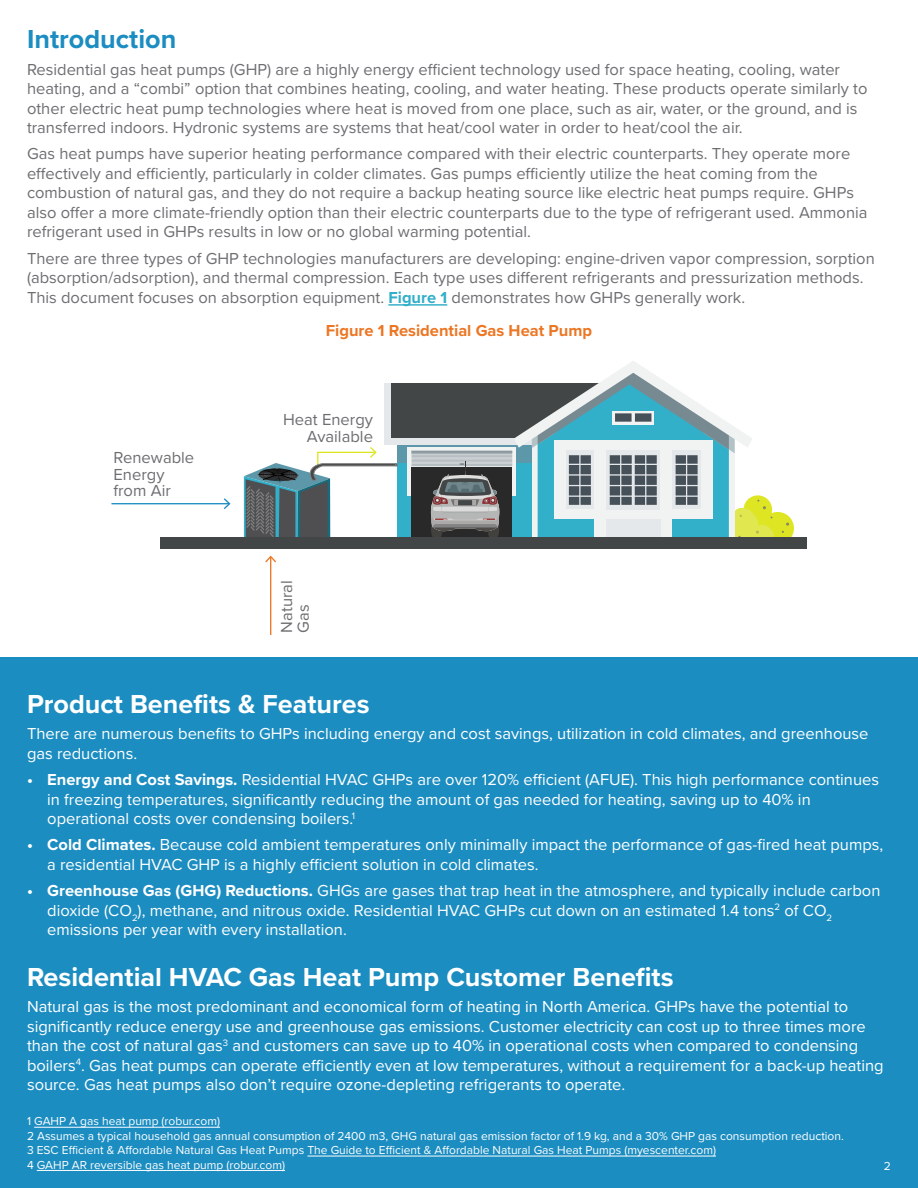
<style>
.page{position:relative;width:918px;height:1188px;background:#fff}
.page>*{position:absolute;margin:0;border:0;box-sizing:border-box;transform-origin:0 0}
.Heading_1{font:700 27px "Proxima Nova";color:#fff}
.Heading_1-2{font:700 27px "Proxima Nova";color:#1c8dc1}
.t1{font:16.5px/19.5px "Proxima Nova";color:#fff}
.t2{font:16.5px/19.5px "Proxima Nova";color:#6d6e71}
.t3{font:16.5px/16.5px "Proxima Nova";color:#6d6e70}
.t4{font:700 16.5px "Proxima Nova";color:#ec7624}
.Page_number{font:12px "Proxima Nova";color:#fff}
.s1{font-weight:700;color:#32afc9}
.s2{font-weight:700}
</style>
<div class="page">
<hr style="left:388px;top:304px;width:59px;height:2px;background:#32afc9">
<div style="left:397px;top:391px;width:212px;height:150px;background:#32afc9"></div>
<div style="left:397px;top:391px;width:212px;height:72px;background:#5c98a9"></div>
<div style="left:384px;top:384px;width:225px;height:61px;background:#e4e8eb"></div>
<div style="left:391px;top:384px;width:212px;height:54px;background:#424646"></div>
<div style="left:408px;top:447px;width:108px;height:49px;background:#f1f3f3"></div>
<div style="left:412px;top:450px;width:100px;height:93px;background:#292929"></div>
<div style="left:412px;top:450px;width:100px;height:17px;background:#c6ccd0"></div>
<svg style="left:412px;top:453px;width:100px;height:1px"></svg>
<hr style="left:412px;top:465px;width:100px;height:1px;background:#a4acb1">
<hr style="left:412px;top:455px;width:100px;height:1px;background:#a4acb1">
<hr style="left:412px;top:456px;width:100px;height:1px;background:#a4acb1">
<hr style="left:412px;top:458px;width:100px;height:1px;background:#a4acb1">
<hr style="left:412px;top:459px;width:100px;height:1px;background:#a4acb1">
<hr style="left:412px;top:460px;width:100px;height:1px;background:#a4acb1">
<hr style="left:412px;top:461px;width:100px;height:1px;background:#a4acb1">
<hr style="left:412px;top:463px;width:100px;height:1px;background:#a4acb1">
<hr style="left:412px;top:464px;width:100px;height:1px;background:#a4acb1">
<hr style="left:412px;top:451px;width:100px;height:1px;background:#7d8d95">
<hr style="left:412px;top:454px;width:100px;height:1px;background:#7d8d95">
<hr style="left:412px;top:452px;width:100px;height:1px;background:#7d8d95">
<svg style="left:430px;top:461px;width:70px;height:77px"></svg>
<svg style="left:514px;top:361px;width:280px;height:177px"></svg>
<div style="left:160px;top:538px;width:647px;height:11px;background:#424646"></div>
<hr style="left:111px;top:503px;width:118px;height:1px;background:#1c8dc1">
<svg style="left:224px;top:498px;width:7px;height:11px"></svg>
<hr style="left:270px;top:557px;width:1px;height:78px;background:#ec7624">
<svg style="left:244px;top:447px;width:153px;height:115px"></svg>
<div style="left:0;top:657px;width:918px;height:531px;background:#1c8dc1"></div>
<hr style="left:34px;top:1127px;width:186px;height:1px;background:#fff">
<hr style="left:307px;top:1156px;width:409px;height:1px;background:#fff">
<hr style="left:37px;top:1170px;width:248px;height:1px;background:#fff">
<p class="Heading_1-2" style="left:27px;top:19px;width:151px">Introduction</p>
<p class="t2" style="left:27px;top:59px;width:842px">Residential gas heat pumps (GHP) are a highly energy efficient technology used for space heating, cooling, water heating, and a “combi” option that combines heating, cooling, and water heating. These products operate similarly to other electric heat pump technologies where heat is moved from one place, such as air, water, or the ground, and is transferred indoors. Hydronic systems are systems that heat/cool water in order to heat/cool the air.</p>
<p class="t2" style="left:27px;top:143px;width:842px">Gas heat pumps have superior heating performance compared with their electric counterparts. They operate more effectively and efficiently, particularly in colder climates. Gas pumps efficiently utilize the heat coming from the combustion of natural gas, and they do not require a backup heating source like electric heat pumps require. GHPs also offer a more climate-friendly option than their electric counterparts due to the type of refrigerant used. Ammonia refrigerant used in GHPs results in low or no global warming potential.</p>
<p class="t2" style="left:27px;top:248px;width:849px">There are three types of GHP technologies manufacturers are developing: engine-driven vapor compression, sorption (absorption/adsorption), and thermal compression. Each type uses different refrigerants and pressurization methods.<br>This document focuses on absorption equipment. <span class="s1">Figure 1</span> demonstrates how GHPs generally work.</p>
<p class="t4" style="left:326px;top:318px;width:268px">Figure 1 Residential Gas Heat Pump</p>
<p class="t3" style="left:114px;top:449px;width:82px">Renewable<br>Energy from Air</p>
<p class="t3" style="left:283px;top:411px;width:91px;text-align:right">Heat Energy<br>Available</p>
<p class="t3" style="left:278px;top:633px;width:54px;rotate:-90deg">Natural<br>Gas</p>
<p class="Heading_1" style="left:27px;top:684px;width:344px">Product Benefits &amp; Features</p>
<p class="t1" style="left:27px;top:723px;width:843px">There are numerous benefits to GHPs including energy and cost savings, utilization in cold climates, and greenhouse gas reductions.</p>
<p class="t1" style="left:47px;top:769px;width:833px;text-indent:-20px"><span class="s2">• Energy and Cost Savings.</span> Residential HVAC GHPs are over 120% efficient (AFUE). This high performance continues in freezing temperatures, significantly reducing the amount of gas needed for heating, saving up to 40% in operational costs over condensing boilers.<sup>1</sup></p>
<p class="t1" style="left:47px;top:834px;width:838px;text-indent:-20px"><span class="s2">• Cold Climates.</span> Because cold ambient temperatures only minimally impact the performance of gas-fired heat pumps, a residential HVAC GHP is a highly efficient solution in cold climates.</p>
<p class="t1" style="left:47px;top:880px;width:835px;text-indent:-20px"><span class="s2">• Greenhouse Gas (GHG) Reductions.</span> GHGs are gases that trap heat in the atmosphere, and typically include carbon dioxide (CO<sub>2</sub>), methane, and nitrous oxide. Residential HVAC GHPs cut down on an estimated 1.4 tons<sup>2</sup> of CO<sub>2 </sub>emissions per year with every installation.</p>
<p class="Heading_1" style="left:27px;top:957px;width:648px">Residential HVAC Gas Heat Pump Customer Benefits</p>
<p class="t1" style="left:27px;top:996px;width:858px">Natural gas is the most predominant and economical form of heating in North America. GHPs have the potential to significantly reduce energy use and greenhouse gas emissions. Customer electricity can cost up to three times more than the cost of natural gas<sup>3</sup> and customers can save up to 40% in operational costs when compared to condensing boilers<sup>4</sup>. Gas heat pumps can operate efficiently even at low temperatures, without a requirement for a back-up heating source. Gas heat pumps also don’t require ozone-depleting refrigerants to operate.</p>
<p class="Page_number" style="left:27px;top:1112px;width:195px">1 GAHP A gas heat pump (robur.com)</p>
<p class="Page_number" style="left:27px;top:1127px;width:818px">2 Assumes a typical household gas annual consumption of 2400 m3, GHG natural gas emission factor of 1.9 kg, and a 30% GHP gas consumption reduction.</p>
<p class="Page_number" style="left:27px;top:1141px;width:691px">3 ESC Efficient &amp; Affordable Natural Gas Heat Pumps The Guide to Efficient &amp; Affordable Natural Gas Heat Pumps (myescenter.com)</p>
<p class="Page_number" style="left:27px;top:1156px;width:260px">4 GAHP AR reversible gas heat pump (robur.com)</p>
<p class="Page_number" style="left:884px;top:1158px;width:9px">2</p>
</div>
